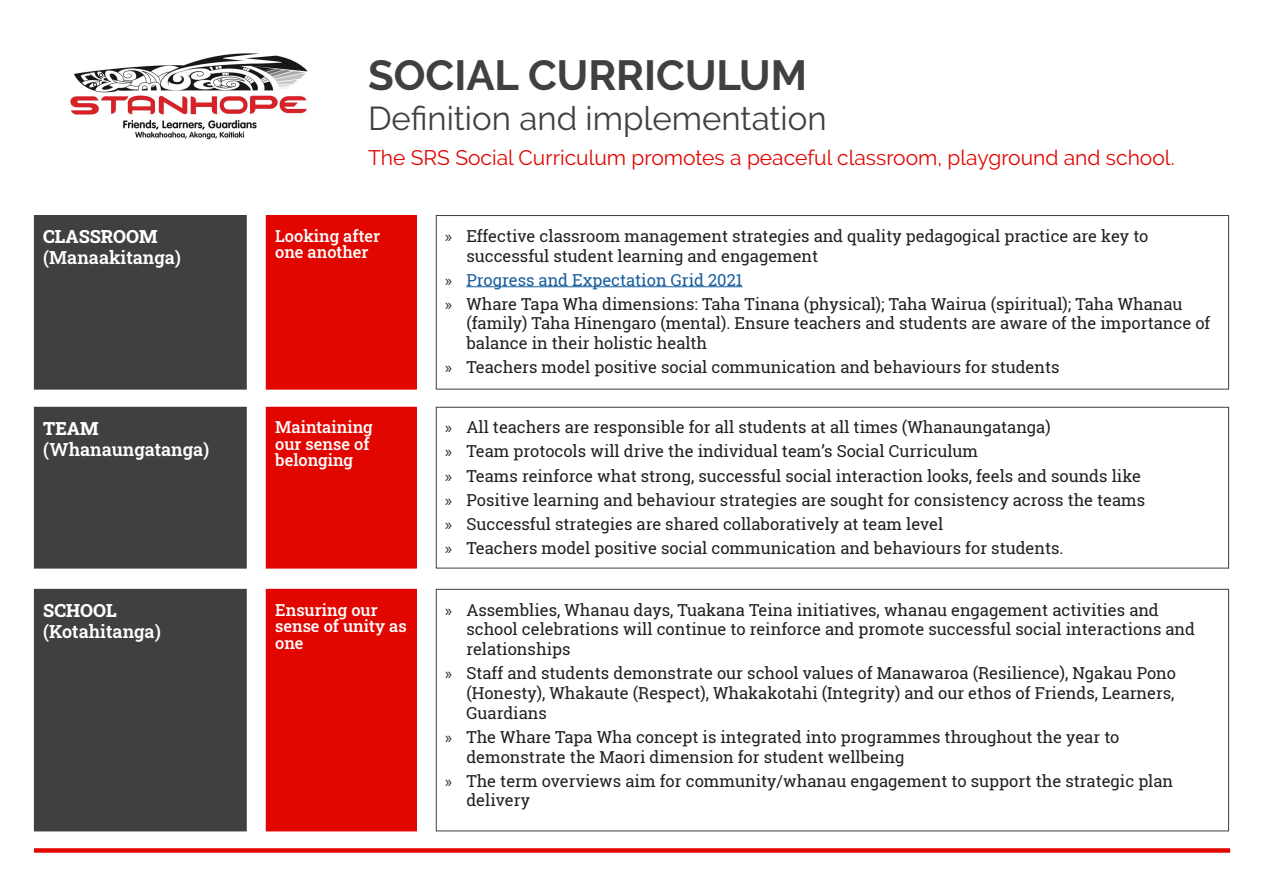
<style>
.page{position:relative;width:1263px;height:893px;background:#fff}
.page>*{position:absolute;margin:0;border:0;box-sizing:border-box;transform-origin:0 0}
.t1{font:700 42px "Raleway";color:#404042}
.t2{font:33px "Raleway";color:#404042}
.t3{font:21px "Raleway";color:#e10600}
.Body_text{font:600 18px "Roboto Slab";color:#fff}
.Body_text-2{font:800 18px "Roboto Slab";color:#fff}
.t4{font:16.5px/19.8px "Roboto Slab LO";color:#231f20}
.Body_text-3{font:500 16.5px/16.5px "Roboto Slab";color:#fff}
.t5{font:16.5px "Roboto Slab LO";color:#175d9e}
.s1{font-family:"Myriad Pro"}
.s2{font-family:"Myriad Pro";color:#231f20}
</style>
<div class="page">
<img style="left:70px;top:53px;width:238px;height:87px">
<div style="left:34px;top:848px;width:1196px;height:5px;background:#e10600"></div>
<div style="left:34px;top:216px;width:212px;height:173px;background:#404042"></div>
<div style="left:34px;top:215px;width:213px;height:174px;border:1px solid #404042"></div>
<div style="left:34px;top:407px;width:212px;height:161px;background:#404042"></div>
<div style="left:34px;top:407px;width:213px;height:161px;border:1px solid #404042"></div>
<div style="left:34px;top:589px;width:212px;height:242px;background:#404042"></div>
<div style="left:34px;top:589px;width:213px;height:242px;border:1px solid #404042"></div>
<div style="left:266px;top:216px;width:150px;height:173px;background:#e10600"></div>
<div style="left:266px;top:215px;width:151px;height:174px;border:1px solid #e10600"></div>
<div style="left:266px;top:407px;width:150px;height:161px;background:#e10600"></div>
<div style="left:266px;top:407px;width:151px;height:161px;border:1px solid #e10600"></div>
<div style="left:266px;top:589px;width:150px;height:242px;background:#e10600"></div>
<div style="left:266px;top:589px;width:151px;height:242px;border:1px solid #e10600"></div>
<hr style="left:466px;top:286px;width:276px;height:1px;background:#175d9e">
<div style="left:436px;top:215px;width:793px;height:174px;border:1px solid #404042"></div>
<div style="left:436px;top:407px;width:793px;height:161px;border:1px solid #404042"></div>
<div style="left:436px;top:589px;width:793px;height:242px;border:1px solid #404042"></div>
<p class="t1" style="left:368px;top:51px;width:441px">SOCIAL CURRICULUM</p>
<p class="t2" style="left:368px;top:99px;width:460px">Definition and implementation</p>
<p class="t3" style="left:368px;top:145px;width:808px">The SRS Social Curriculum promotes a peaceful classroom, playground and school.</p>
<p class="Body_text-2" style="left:43px;top:224px;width:116px">CLASSROOM</p>
<p class="Body_text" style="left:43px;top:245px;width:139px">(Manaakitanga)</p>
<p class="Body_text-3" style="left:275px;top:227px;width:106px">Looking after one another</p>
<p class="t4" style="left:466px;top:226px;width:683px;text-indent:-21px"><span class="s1">»</span> Effective classroom management strategies and quality pedagogical practice are key to successful student learning and engagement</p>
<p class="t5" style="left:445px;top:268px;width:299px"><span class="s2">»</span> Progress and Expectation Grid 2021</p>
<p class="t4" style="left:466px;top:294px;width:746px;text-indent:-21px"><span class="s1">»</span> Whare Tapa Wha dimensions: Taha Tinana (physical); Taha Wairua (spiritual); Taha Whanau (family) Taha Hinengaro (mental). Ensure teachers and students are aware of the importance of balance in their holistic health</p>
<p class="t4" style="left:445px;top:357px;width:616px"><span class="s1">»</span> Teachers model positive social communication and behaviours for students</p>
<p class="Body_text-2" style="left:43px;top:416px;width:57px">TEAM</p>
<p class="Body_text" style="left:43px;top:437px;width:168px">(Whanaungatanga)</p>
<p class="Body_text-3" style="left:275px;top:419px;width:99px">Maintaining our sense of belonging</p>
<p class="t4" style="left:445px;top:417px;width:607px"><span class="s1">»</span> All teachers are responsible for all students at all times (Whanaungatanga)</p>
<p class="t4" style="left:445px;top:441px;width:534px"><span class="s1">»</span> Team protocols will drive the individual team’s Social Curriculum</p>
<p class="t4" style="left:445px;top:465px;width:697px"><span class="s1">»</span> Teams reinforce what strong, successful social interaction looks, feels and sounds like</p>
<p class="t4" style="left:445px;top:489px;width:702px"><span class="s1">»</span> Positive learning and behaviour strategies are sought for consistency across the teams</p>
<p class="t4" style="left:445px;top:514px;width:500px"><span class="s1">»</span> Successful strategies are shared collaboratively at team level</p>
<p class="t4" style="left:445px;top:538px;width:620px"><span class="s1">»</span> Teachers model positive social communication and behaviours for students.</p>
<p class="Body_text-2" style="left:43px;top:598px;width:75px">SCHOOL</p>
<p class="Body_text" style="left:43px;top:619px;width:119px">(Kotahitanga)</p>
<p class="Body_text-3" style="left:275px;top:601px;width:133px">Ensuring our sense of unity as one</p>
<p class="t4" style="left:466px;top:599px;width:730px;text-indent:-21px"><span class="s1">»</span> Assemblies, Whanau days, Tuakana Teina initiatives, whanau engagement activities and school celebrations will continue to reinforce and promote successful social interactions and relationships</p>
<p class="t4" style="left:466px;top:663px;width:711px;text-align:justify;text-indent:-21px"><span class="s1">»</span> Staff and students demonstrate our school values of Manawaroa (Resilience), Ngakau Pono (Honesty), Whakaute (Respect), Whakakotahi (Integrity) and our ethos of Friends, Learners, Guardians</p>
<p class="t4" style="left:466px;top:727px;width:654px;text-indent:-21px"><span class="s1">»</span> The Whare Tapa Wha concept is integrated into programmes throughout the year to demonstrate the Maori dimension for student wellbeing</p>
<p class="t4" style="left:466px;top:771px;width:708px;text-indent:-21px"><span class="s1">»</span> The term overviews aim for community/whanau engagement to support the strategic plan delivery</p>
</div>
